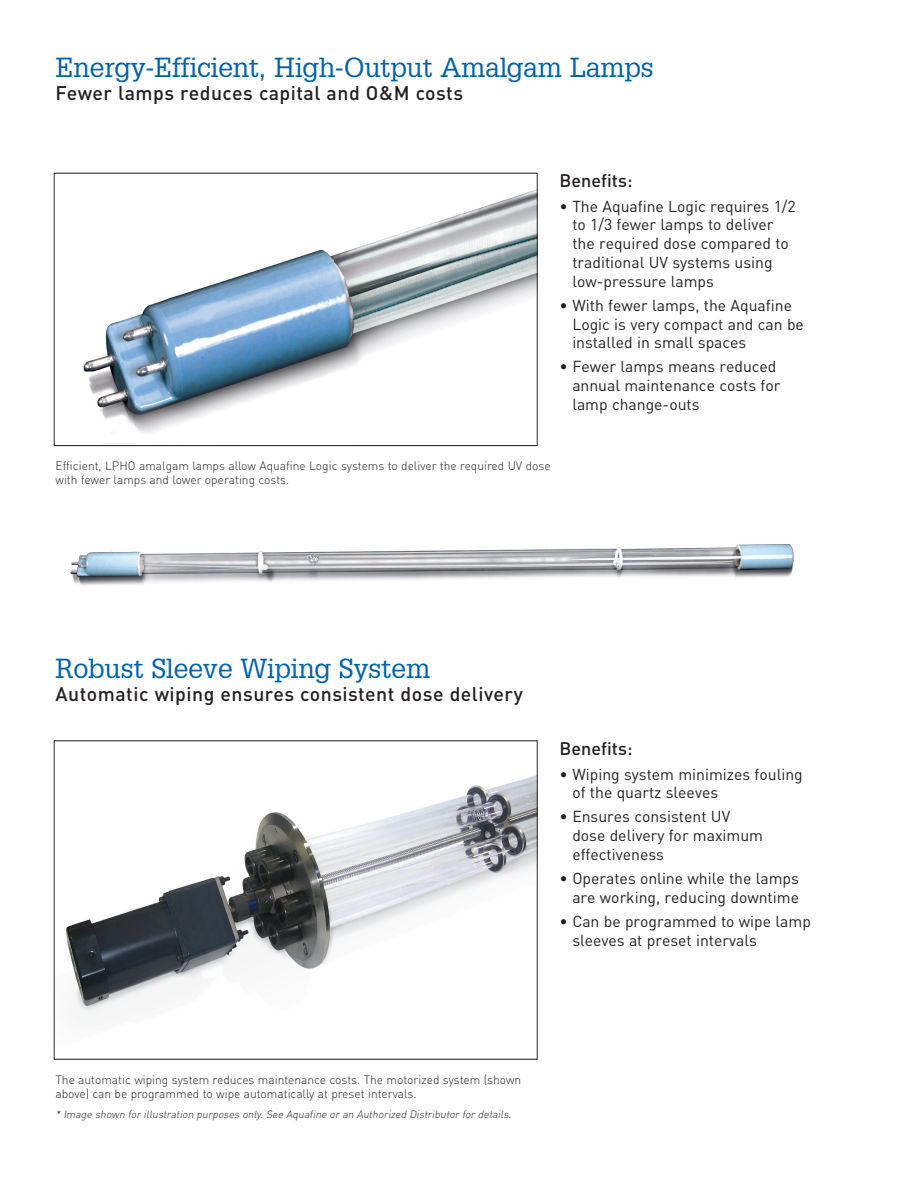
<style>
.page{position:relative;width:918px;height:1188px;background:#fff}
.page>*{position:absolute;margin:0;border:0;box-sizing:border-box;transform-origin:0 0}
.t1{font:27px "Glypha";letter-spacing:-.01em;color:#0163a8}
.t2{font:500 19.5px "DIN";letter-spacing:.025em;color:#231f20}
.t3{font:500 18px "DIN";color:#231f20}
.t4{font:15.75px/18.8px "DIN";color:#231f20}
.t5{font:300 12px/13.5px "DIN";color:#231f20}
.t6{font:italic 300 10.5px "DIN";color:#231f20}
</style>
<div class="page">
<img style="left:66px;top:776px;width:469px;height:238px">
<img style="left:70px;top:544px;width:724px;height:42px">
<img style="left:83px;top:190px;width:452px;height:244px">
<div style="left:54px;top:173px;width:483px;height:273px;border:1px solid #231f20"></div>
<h2 class="t1" style="left:56px;top:51px;width:600px">Energy-Efficient, High-Output Amalgam Lamps</h2>
<p class="t2" style="left:56px;top:81px;width:409px">Fewer lamps reduces capital and O&amp;M costs</p>
<p class="t3" style="left:560px;top:169px;width:74px">Benefits:</p>
<p class="t4" style="left:572px;top:197px;width:225px;text-indent:-13px">• The Aquafine Logic requires 1/2 to 1/3 fewer lamps to deliver the required dose compared to traditional UV systems using low-pressure lamps</p>
<p class="t4" style="left:572px;top:296px;width:233px;text-indent:-13px">• With fewer lamps, the Aquafine<br>Logic is very compact and can be installed in small spaces</p>
<p class="t4" style="left:572px;top:357px;width:210px;text-indent:-13px">• Fewer lamps means reduced annual maintenance costs for lamp change-outs</p>
<p class="t5" style="left:56px;top:459px;width:497px">Efficient, LPHO amalgam lamps allow Aquafine Logic systems to deliver the required UV dose with fewer lamps and lower operating costs.</p>
<h2 class="t1" style="left:56px;top:651px;width:376px">Robust Sleeve Wiping System</h2>
<p class="t2" style="left:56px;top:682px;width:469px">Automatic wiping ensures consistent dose delivery</p>
<p class="t3" style="left:560px;top:737px;width:74px">Benefits:</p>
<p class="t4" style="left:572px;top:765px;width:232px;text-indent:-13px">• Wiping system minimizes fouling of the quartz sleeves</p>
<p class="t4" style="left:572px;top:808px;width:192px;text-indent:-13px">• Ensures consistent UV dose delivery for maximum effectiveness</p>
<p class="t4" style="left:560px;top:869px;width:241px;text-align:right">• Operates online while the lamps are working, reducing downtime</p>
<p class="t4" style="left:572px;top:912px;width:240px;text-indent:-13px">• Can be programmed to wipe lamp sleeves at preset intervals</p>
<p class="t5" style="left:56px;top:1073px;width:467px">The automatic wiping system reduces maintenance costs. The motorized system (shown above) can be programmed to wipe automatically at preset intervals.</p>
<p class="t6" style="left:56px;top:1108px;width:460px">* Image shown for illustration purposes only. See Aquafine or an Authorized Distributor for details.</p>
</div>
